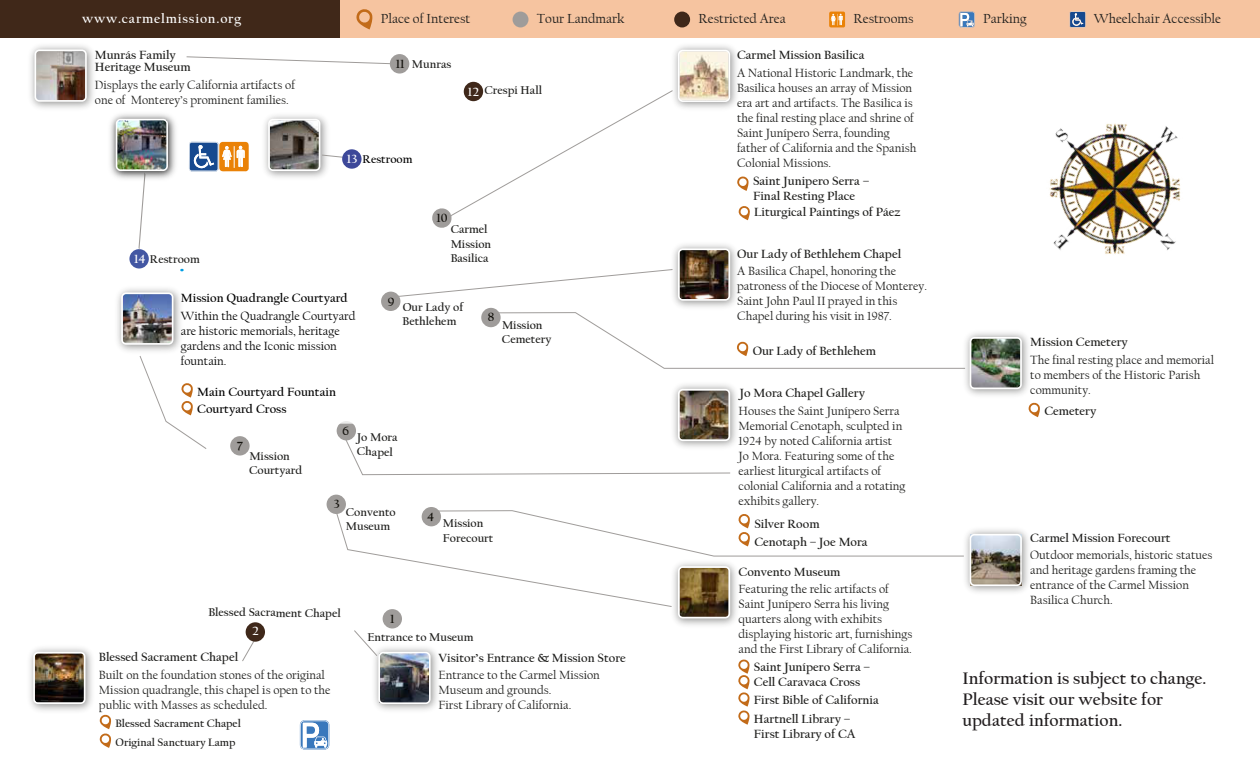
<style>
.page{position:relative;width:1260px;height:765px;background:#fff}
.page>*{position:absolute;margin:0;border:0;box-sizing:border-box;transform-origin:0 0}
.t1{font:700 17.5px/21px "Californian FB";color:#221e1f}
.t2{font:13.75px "Californian FB";color:#1d1d1b}
.t3{font:700 13.62px "Californian FB";letter-spacing:.06em;color:#fff}
.t4{font:700 12.62px "Californian FB";color:#12100b}
.t5{font:700 12.62px "Californian FB";color:#fff}
.t6{font:12.5px/15px "Californian FB";color:#1d1d1b}
.t7{font:700 12.5px/15.4px "Californian FB";color:#1d1d1b}
.t8{font:12.5px/15px "Californian FB";color:#000}
.t9{font:700 12.5px "Californian FB";color:#000}
.t10{font:700 11.88px/14.2px "Californian FB";color:#1d1d1b}
.t11{font:700 11.88px "Californian FB";color:#000}
.t12{font:700 11.25px/19.5px "Californian FB";color:#1d1d1b}
.s1{font-size:12.62px;color:#fff}
.s2{font-style:inherit}
</style>
<div class="page">
<div style="left:327px;top:495px;width:19px;height:19px;background:#9f9c9a;border-radius:50%"></div>
<div style="left:337px;top:421px;width:19px;height:19px;background:#9f9c9a;border-radius:50%"></div>
<div style="left:422px;top:507px;width:19px;height:19px;background:#9f9c9a;border-radius:50%"></div>
<div style="left:381px;top:292px;width:19px;height:19px;background:#9f9c9a;border-radius:50%"></div>
<div style="left:481px;top:308px;width:20px;height:19px;background:#9f9c9a;border-radius:50%"></div>
<div style="left:230px;top:436px;width:20px;height:20px;background:#9f9c9a;border-radius:50%"></div>
<div style="left:390px;top:54px;width:19px;height:20px;background:#9f9c9a;border-radius:50%"></div>
<img style="left:264px;top:115px;width:62px;height:63px">
<svg style="left:186px;top:56px;width:208px;height:9px"></svg>
<svg style="left:737px;top:176px;width:12px;height:15px"></svg>
<img style="left:677px;top:45px;width:60px;height:62px">
<svg style="left:432px;top:50px;width:298px;height:178px"></svg>
<svg style="left:739px;top:206px;width:11px;height:14px"></svg>
<img style="left:1049px;top:123px;width:132px;height:131px">
<img style="left:675px;top:244px;width:61px;height:63px">
<svg style="left:395px;top:248px;width:335px;height:53px"></svg>
<img style="left:30px;top:45px;width:63px;height:63px">
<svg style="left:35px;top:49px;width:52px;height:53px;background:#a59891"></svg>
<img style="left:117px;top:288px;width:63px;height:63px">
<img style="left:121px;top:292px;width:52px;height:53px">
<img style="left:30px;top:648px;width:62px;height:63px">
<img style="left:33px;top:652px;width:53px;height:52px">
<svg style="left:100px;top:714px;width:11px;height:34px"></svg>
<img style="left:1022px;top:531px;width:6px;height:59px">
<img style="left:1022px;top:334px;width:6px;height:59px">
<svg style="left:343px;top:312px;width:679px;height:164px"></svg>
<svg style="left:1028px;top:402px;width:12px;height:15px"></svg>
<div style="left:0;top:0;width:340px;height:38px;background:#402819"></div>
<div style="left:340px;top:0;width:920px;height:38px;background:#f6c4a0"></div>
<div style="left:674px;top:12px;width:16px;height:15px;background:#3f281a;border-radius:50%"></div>
<svg style="left:959px;top:12px;width:16px;height:15px"></svg>
<svg style="left:1070px;top:12px;width:16px;height:15px"></svg>
<svg style="left:356px;top:9px;width:16px;height:21px"></svg>
<div style="left:513px;top:12px;width:15px;height:15px;background:#9f9c9a;border-radius:50%"></div>
<svg style="left:829px;top:12px;width:16px;height:16px"></svg>
<svg style="left:268px;top:119px;width:76px;height:52px"></svg>
<svg style="left:139px;top:356px;width:68px;height:93px"></svg>
<svg style="left:189px;top:142px;width:60px;height:29px"></svg>
<div style="left:129px;top:249px;width:20px;height:20px;background:#4357a3;border-radius:50%"></div>
<div style="left:342px;top:149px;width:20px;height:20px;background:#3d4899;border-radius:50%"></div>
<img style="left:110px;top:114px;width:66px;height:60px">
<img style="left:111px;top:119px;width:61px;height:132px">
<svg style="left:242px;top:510px;width:780px;height:240px"></svg>
<div style="left:246px;top:622px;width:19px;height:20px;background:#3f281a;border-radius:50%"></div>
<p class="t3" style="left:82px;top:11px;width:161px">www.carmelmission.org</p>
<p class="t2" style="left:381px;top:11px;width:91px">Place of Interest</p>
<p class="t2" style="left:537px;top:11px;width:89px">Tour Landmark</p>
<p class="t2" style="left:853px;top:11px;width:62px">Restrooms</p>
<p class="t2" style="left:698px;top:11px;width:89px">Restricted Area</p>
<p class="t2" style="left:983px;top:11px;width:45px">Parking</p>
<p class="t2" style="left:1094px;top:11px;width:129px">Wheelchair Accessible</p>
<p class="t7" style="left:95px;top:48px;width:97px;line-height:12.5px">Munrás Family<br>Heritage Museum</p>
<p class="t6" style="left:95px;top:77px;width:202px">Displays the early California artifacts of one of Monterey’s prominent families.</p>
<p class="t4" style="left:396px;top:57px;width:11px">11</p>
<p class="t10" style="left:412px;top:57px;width:41px">Munras</p>
<p class="t10" style="left:468px;top:83px;width:76px"><span class="s1">12</span> Crespi Hall</p>
<p class="t11" style="left:347px;top:152px;width:67px"><span class="s1">13</span> Restroom</p>
<p class="t10" style="left:134px;top:252px;width:67px"><span class="s1">14</span> Restroom</p>
<p class="t9" style="left:181px;top:291px;width:169px">Mission Quadrangle Courtyard</p>
<p class="t8" style="left:181px;top:309px;width:176px">Within the Quadrangle Courtyard are historic memorials, heritage gardens and the Iconic mission fountain.</p>
<p class="t9" style="left:197px;top:402px;width:91px">Courtyard Cross</p>
<p class="t9" style="left:197px;top:385px;width:140px">Main Courtyard Fountain</p>
<p class="t4" style="left:388px;top:295px;width:8px">9</p>
<p class="t4" style="left:436px;top:211px;width:13px">10</p>
<p class="t10" style="left:451px;top:222px;width:42px;line-height:14.9px">Carmel<br>Mission<br>Basilica</p>
<p class="t10" style="left:403px;top:300px;width:62px">Our Lady of<br>Bethlehem</p>
<p class="t4" style="left:488px;top:310px;width:8px">8</p>
<p class="t4" style="left:237px;top:439px;width:7px">7</p>
<p class="t10" style="left:249px;top:449px;width:55px">Mission<br>Courtyard</p>
<p class="t4" style="left:343px;top:424px;width:8px">6</p>
<p class="t10" style="left:357px;top:430px;width:42px;rotate:1deg">Jo Mora<br>Chapel</p>
<p class="t10" style="left:502px;top:318px;width:51px">Mission<br>Cemetery</p>
<p class="t4" style="left:334px;top:497px;width:8px">3</p>
<p class="t10" style="left:346px;top:505px;width:51px">Convento<br>Museum</p>
<p class="t4" style="left:427px;top:510px;width:9px">4</p>
<p class="t10" style="left:443px;top:517px;width:52px">Mission<br>Forecourt</p>
<p class="t7" style="left:737px;top:47px;width:129px">Carmel Mission Basilica</p>
<p class="t6" style="left:737px;top:65px;width:181px">A National Historic Landmark, the Basilica houses an array of Mission era art and artifacts. The Basilica is the final resting place and shrine of Saint Junípero Serra, founding father of California and the Spanish Colonial Missions.</p>
<p class="t7" style="left:753px;top:173px;width:149px">Saint Junipero Serra –<br>Final Resting Place<br>Liturgical Paintings of Páez</p>
<p class="t7" style="left:737px;top:246px;width:166px">Our Lady of Bethlehem Chapel</p>
<p class="t6" style="left:737px;top:264px;width:191px">A Basilica Chapel, honoring the patroness of the Diocese of Monterey.<br>Saint John Paul II prayed in this Chapel during his visit in 1987.</p>
<p class="t7" style="left:753px;top:343px;width:125px">Our Lady of Bethlehem</p>
<p class="t7" style="left:740px;top:385px;width:127px">Jo Mora Chapel Gallery</p>
<p class="t6" style="left:739px;top:404px;width:168px">Houses the Saint Junípero Serra<br>Memorial Cenotaph, sculpted in<br>1924 by noted California artist<br>Jo Mora. Featuring some of the earliest liturgical artifacts of colonial California and a rotating exhibits gallery.</p>
<p class="t7" style="left:754px;top:515px;width:115px;line-height:18.2px">Silver Room<br>Cenotaph – Joe Mora</p>
<p class="t10" style="left:209px;top:605px;width:134px;rotate:1deg">Blessed Sacrament Chapel</p>
<p class="t5" style="left:252px;top:624px;width:8px">2</p>
<p class="t7" style="left:99px;top:649px;width:141px">Blessed Sacrament Chapel</p>
<p class="t6" style="left:99px;top:667px;width:233px">Built on the foundation stones of the original<br>Mission quadrangle, this chapel is open to the public with <span class="s2">M</span>ass<span class="s2">es as scheduled.</span></p>
<p class="t12" style="left:116px;top:714px;width:127px">Blessed Sacrament Chapel<br>Original Sanctuary Lamp</p>
<p class="t7" style="left:739px;top:564px;width:103px">Convento Museum</p>
<p class="t6" style="left:739px;top:582px;width:175px">Featuring the relic artifacts of Saint Junípero Serra his living quarters along with exhibits displaying historic art, furnishings and the First Library of California.</p>
<p class="t4" style="left:390px;top:612px;width:6px">1</p>
<p class="t10" style="left:368px;top:630px;width:107px">Entrance to Museum</p>
<p class="t7" style="left:439px;top:650px;width:189px">Visitor’s Entrance &amp; Mission Store</p>
<p class="t6" style="left:439px;top:668px;width:163px">Entrance to the Carmel Mission<br>Museum and grounds.<br>First Library of California.</p>
<p class="t7" style="left:754px;top:659px;width:118px">Saint Junípero Serra –<br>Cell Caravaca Cross</p>
<p class="t7" style="left:754px;top:692px;width:127px;line-height:18px">First Bible of California<br>Hartnell Library –</p>
<p class="t7" style="left:754px;top:726px;width:103px">First Library of CA</p>
<p class="t7" style="left:1030px;top:335px;width:99px">Mission Cemetery</p>
<p class="t6" style="left:1030px;top:352px;width:185px">The final resting place and memorial to members of the Historic Parish community.</p>
<p class="t7" style="left:1044px;top:404px;width:53px">Cemetery</p>
<p class="t7" style="left:1030px;top:530px;width:142px">Carmel Mission Forecourt</p>
<p class="t6" style="left:1030px;top:548px;width:184px">Outdoor memorials, historic statues and heritage gardens framing the entrance of the Carmel Mission<br>Basilica Church.</p>
<h1 class="t1" style="left:962px;top:668px;width:246px">Information is subject to change.<br>Please visit our website for updated information.</h1>
</div>
